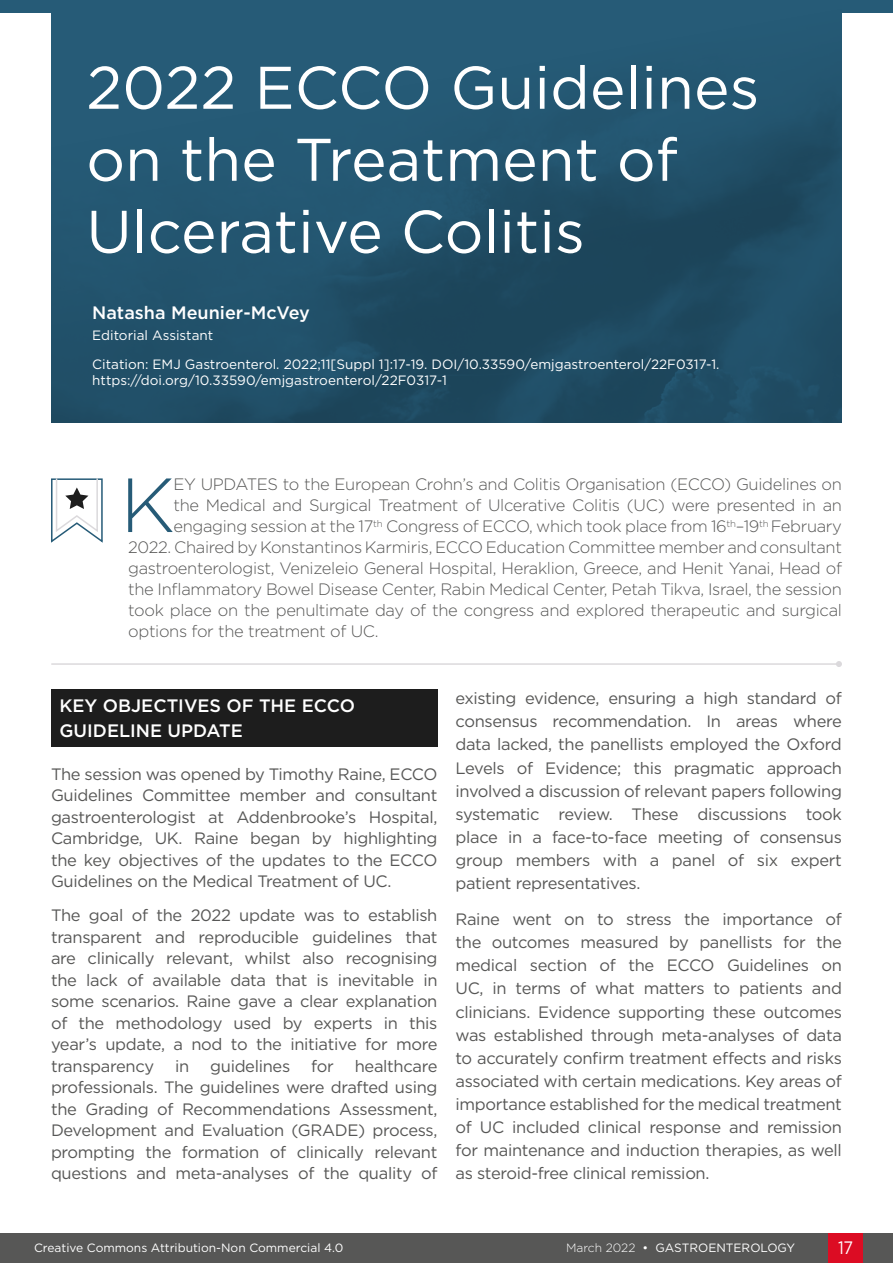
<style>
.page{position:relative;width:893px;height:1263px;background:#fff}
.page>*{position:absolute;margin:0;border:0;box-sizing:border-box;transform-origin:0 0}
.Body_Text{font:300 76.5px "Gotham";color:#265b77}
.Headline{font:60px/72px "Gotham";color:#fff}
.H1__Heading_1{font:500 18px/24.5px "Gotham";color:#fff}
.Featuring_Body_Text{font:500 18px "Gotham";color:#fff}
.t1{font:18px "Gotham";color:#fff;scale:.9 1}
.Body_Text__Justifica{font:16.5px/23.1px "Gotham";letter-spacing:-.02em;color:#575756;text-align:justify}
.Body_Text-2{font:300 16.5px "Gotham";letter-spacing:-.02em;color:#575756}
.Featuring_Body_Text-2{font:13.5px/16.2px "Gotham";color:#fff}
.t2{font:12px "Gotham";color:#fff}
.s1{font-weight:300}
</style>
<div class="page">
<div style="left:0;top:1233px;width:893px;height:30px;background:#575756"></div>
<div style="left:829px;top:1233px;width:34px;height:30px;background:#dc0c23"></div>
<div style="left:0;top:0;width:893px;height:13px;background:#265b77"></div>
<img style="left:51px;top:13px;width:791px;height:410px">
<div style="left:51px;top:689px;width:386px;height:58px;background:#1d1d1d"></div>
<hr style="left:52px;top:663px;width:787px;height:2px;background:#dbd9dc">
<svg style="left:836px;top:661px;width:6px;height:6px"></svg>
<svg style="left:51px;top:478px;width:52px;height:65px"></svg>
<p class="Headline" style="left:86px;top:50px;width:675px">2022 ECCO Guidelines on the Treatment of<br>Ulcerative Colitis</p>
<p class="Featuring_Body_Text" style="left:92px;top:301px;width:219px">Natasha Meunier-McVey</p>
<p class="Featuring_Body_Text-2" style="left:92px;top:327px;width:122px">Editorial Assistant</p>
<p class="Featuring_Body_Text-2" style="left:92px;top:356px;width:629px">Citation: EMJ Gastroenterol. 2022;11[Suppl 1]:17-19. DOI/10.33590/emjgastroenterol/22F0317-1. https://doi.org/10.33590/emjgastroenterol/22F0317-1</p>
<p class="Body_Text" style="left:120px;top:457px;width:56px">K</p>
<p class="Body_Text-2" style="left:173px;top:474px;width:670px">EY UPDATES to the European Crohn’s and Colitis Organisation (ECCO) Guidelines on</p>
<p class="Body_Text-2" style="left:173px;top:495px;width:670px">the Medical and Surgical Treatment of Ulcerative Colitis (UC) were presented in an</p>
<p class="Body_Text-2" style="left:173px;top:516px;width:670px">engaging session at the 17<sup>th</sup> Congress of ECCO, which took place from 16<sup>th</sup>–19<sup>th</sup> February</p>
<p class="Body_Text-2" style="left:128px;top:537px;width:715px">2022. Chaired by Konstantinos Karmiris, ECCO Education Committee member and consultant</p>
<p class="Body_Text-2" style="left:128px;top:558px;width:715px">gastroenterologist, Venizeleio General Hospital, Heraklion, Greece, and Henit Yanai, Head of</p>
<p class="Body_Text-2" style="left:128px;top:579px;width:715px">the Inflammatory Bowel Disease Center, Rabin Medical Center, Petah Tikva, Israel, the session</p>
<p class="Body_Text-2" style="left:128px;top:600px;width:715px">took place on the penultimate day of the congress and explored therapeutic and surgical</p>
<p class="Body_Text-2" style="left:128px;top:621px;width:252px">options for the treatment of UC.</p>
<p class="H1__Heading_1" style="left:60px;top:694px;width:297px">KEY OBJECTIVES OF THE ECCO<br>GUIDELINE UPDATE</p>
<p class="Body_Text__Justifica" style="left:51px;top:763px;width:388px;line-height:21.5px">The session was opened by Timothy Raine, ECCO Guidelines Committee member and consultant gastroenterologist at Addenbrooke’s Hospital, Cambridge, UK. Raine began by highlighting the key objectives of the updates to the ECCO Guidelines on the Medical Treatment of UC.</p>
<p class="Body_Text__Justifica" style="left:51px;top:904px;width:388px;line-height:21.5px">The goal of the 2022 update was to establish transparent and reproducible guidelines that are clinically relevant, whilst also recognising the lack of available data that is inevitable in some scenarios. Raine gave a clear explanation of the methodology used by experts in this year’s update, a nod to the initiative for more transparency</p>
<p class="Body_Text__Justifica" style="left:175px;top:1054px;width:16px">in</p>
<p class="Body_Text__Justifica" style="left:210px;top:1054px;width:82px">guidelines</p>
<p class="Body_Text__Justifica" style="left:311px;top:1054px;width:24px">for</p>
<p class="Body_Text__Justifica" style="left:51px;top:1055px;width:388px;line-height:21.5px;text-indent:304px">healthcare professionals. The guidelines were drafted using the Grading of Recommendations Assessment, Development and Evaluation (GRADE) process, prompting the formation of clinically relevant questions and meta-analyses of the quality of</p>
<p class="Body_Text__Justifica" style="left:455px;top:686px;width:388px">existing evidence, ensuring a high standard of consensus recommendation. In areas where data lacked, the panellists employed the Oxford Levels of Evidence; this pragmatic approach involved a discussion of relevant papers following systematic review. These discussions took place in a face-to-face meeting of consensus group members with a panel of six expert patient representatives.</p>
<p class="Body_Text__Justifica" style="left:455px;top:907px;width:388px">Raine went on to stress the importance of the outcomes measured by panellists for the medical section of the ECCO Guidelines on UC, in terms of what matters to patients and clinicians. Evidence supporting these outcomes was established through meta-analyses of data to accurately confirm treatment effects and risks associated with certain medications. Key areas of importance established for the medical treatment of UC included clinical response and remission for maintenance and induction therapies, as well as steroid-free clinical remission.</p>
<p class="t2" style="left:34px;top:1240px;width:311px">Creative Commons Attribution-Non Commercial 4.0</p>
<p class="t2" style="left:566px;top:1240px;width:231px"><span class="s1">March 2022</span> • GASTROENTEROLOGY</p>
<p class="t1" style="left:838px;top:1236px;width:18px">17</p>
</div>
